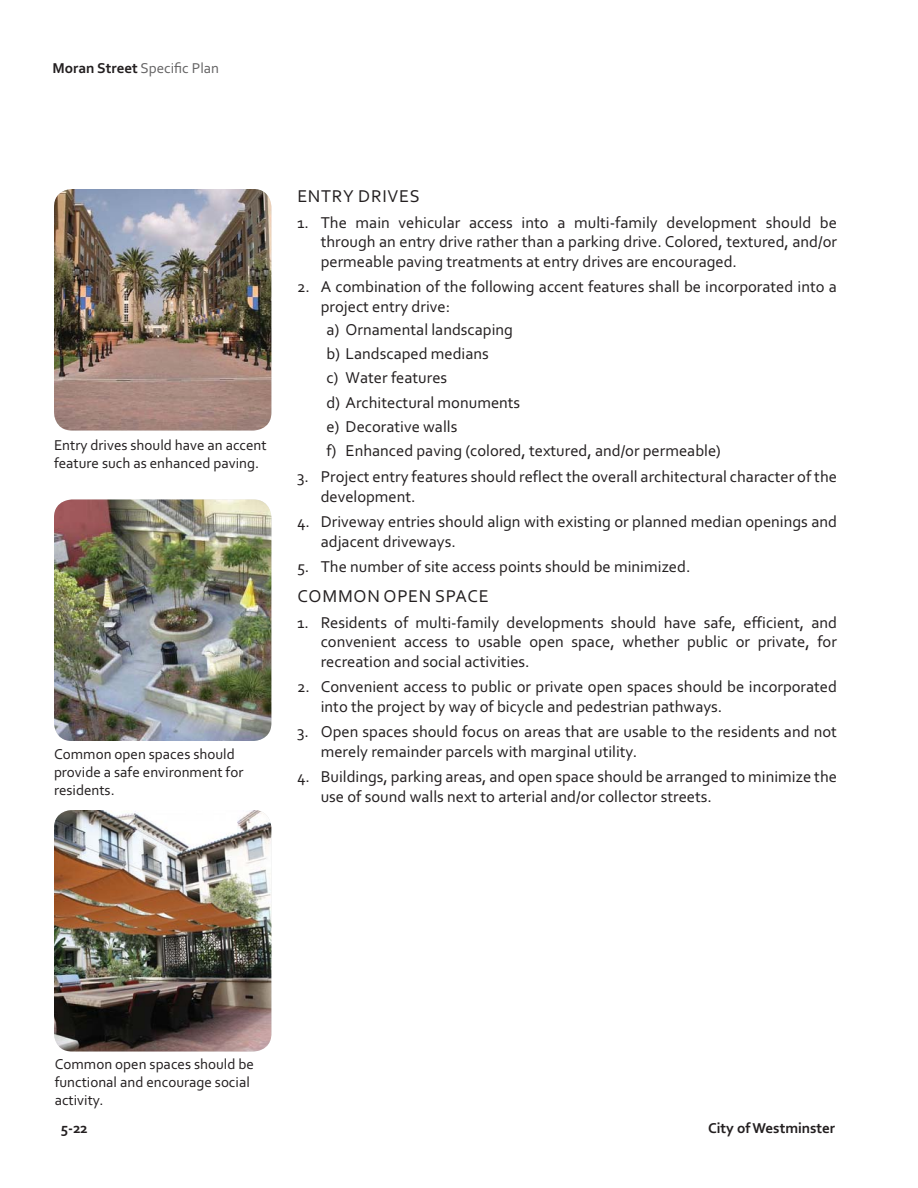
<style>
.page{position:relative;width:918px;height:1188px;background:#fff}
.page>*{position:absolute;margin:0;border:0;box-sizing:border-box;transform-origin:0 0}
.t1{font:18px "Corbel";letter-spacing:.04em;color:#231f20}
.t2{font:16.5px/19.8px "Corbel";color:#231f20}
.t3{font:15px/18px "Corbel";color:#231f20}
.t4{font:15px "Corbel";color:#656465}
.t5{font:700 15px "Corbel";color:#231f20}
.s1{font-weight:700;color:#231f20}
</style>
<div class="page">
<img style="left:54px;top:500px;width:217px;height:241px;border-radius:18px">
<img style="left:54px;top:810px;width:217px;height:242px;border-radius:18px">
<img style="left:54px;top:189px;width:217px;height:242px;border-radius:18px">
<p class="t4" style="left:53px;top:62px;width:168px"><span class="s1">Moran Street</span> Specific Plan</p>
<p class="t3" style="left:54px;top:437px;width:214px">Entry drives should have an accent feature such as enhanced paving.</p>
<p class="t3" style="left:54px;top:746px;width:191px">Common open spaces should provide a safe environment for residents.</p>
<p class="t1" style="left:297px;top:190px;width:124px">ENTRY DRIVES</p>
<p class="t2" style="left:321px;top:214px;width:518px;text-align:justify">The main vehicular access into a multi-family development should be through an entry drive rather than a parking drive. Colored, textured, and/or permeable paving treatments at entry drives are encouraged.</p>
<p class="t2" style="left:321px;top:279px;width:518px">A combination of the following accent features shall be incorporated into a project entry drive:</p>
<p class="t2" style="left:326px;top:319px;width:195px;line-height:24.2px">a) Ornamental landscaping b) Landscaped medians<br>c) Water features<br>d) Architectural monuments e) Decorative walls</p>
<p class="t2" style="left:321px;top:439px;width:518px;line-height:26.2px;text-indent:25px">Enhanced paving (colored, textured, and/or permeable)<br>Project entry features should reflect the overall architectural character of the</p>
<p class="t2" style="left:321px;top:485px;width:518px;line-height:25.2px">development.<br>Driveway entries should align with existing or planned median openings and</p>
<p class="t2" style="left:321px;top:530px;width:371px;line-height:25.2px">adjacent driveways.<br>The number of site access points should be minimized.</p>
<p class="t1" style="left:297px;top:590px;width:193px">COMMON OPEN SPACE</p>
<p class="t2" style="left:321px;top:614px;width:518px;text-align:justify">Residents of multi-family developments should have safe, efficient, and convenient access to usable open space, whether public or private, for recreation and social activities.</p>
<p class="t2" style="left:321px;top:679px;width:518px">Convenient access to public or private open spaces should be incorporated into the project by way of bicycle and pedestrian pathways.</p>
<p class="t2" style="left:321px;top:724px;width:518px">Open spaces should focus on areas that are usable to the residents and not merely remainder parcels with marginal utility.</p>
<p class="t2" style="left:321px;top:769px;width:518px">Buildings, parking areas, and open space should be arranged to minimize the use of sound walls next to arterial and/or collector streets.</p>
<p class="t2" style="left:297px;top:214px;width:13px">1.</p>
<p class="t2" style="left:297px;top:279px;width:14px">2.</p>
<p class="t2" style="left:326px;top:442px;width:12px">f)</p>
<p class="t2" style="left:297px;top:468px;width:13px">3.</p>
<p class="t2" style="left:297px;top:513px;width:14px">4.</p>
<p class="t2" style="left:297px;top:558px;width:14px">5.</p>
<p class="t2" style="left:297px;top:614px;width:13px">1.</p>
<p class="t2" style="left:297px;top:679px;width:14px">2.</p>
<p class="t2" style="left:297px;top:724px;width:13px">3.</p>
<p class="t2" style="left:297px;top:769px;width:14px">4.</p>
<p class="t3" style="left:55px;top:1057px;width:201px">Common open spaces should be functional and encourage social activity.</p>
<p class="t5" style="left:61px;top:1122px;width:29px">5-22</p>
<p class="t5" style="left:708px;top:1122px;width:129px">City of Westminster</p>
</div>
